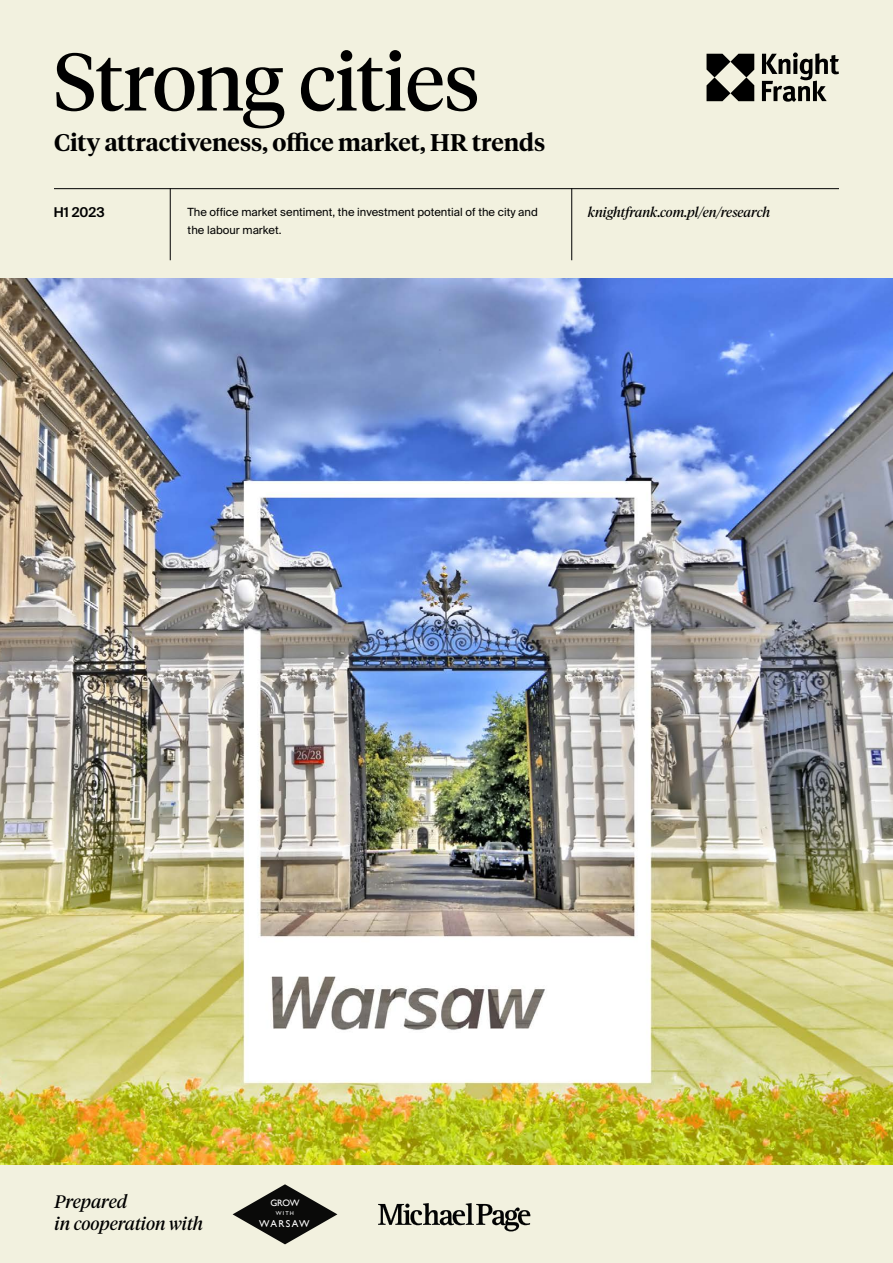
<style>
.page{position:relative;width:893px;height:1263px;background:#fff}
.page>*{position:absolute;margin:0;border:0;box-sizing:border-box;transform-origin:0 0}
.t1{font:81px "Tiempos Headline";letter-spacing:-.01em;color:#000}
.t2{font:600 24px "Tiempos Headline";color:#000}
.t3{font:italic 18px/21.6px "Tiempos Headline";color:#000}
.t4{font:italic 13.5px "Tiempos Headline";color:#000}
.t5{font:600 13.5px "Suisse Intl";color:#000}
.t6{font:11.25px/18px "Suisse Intl";color:#000}
.t7{font:9.9px "Gill Sans";letter-spacing:.135em;color:#fff}
.t8{font:9.3px "Gill Sans";color:#fff}
.t9{font:5.55px "Gill Sans";color:#fff}
</style>
<div class="page">
<div style="left:0;top:0;width:893px;height:342px;background:#f2f1df"></div>
<svg style="left:706px;top:54px;width:48px;height:47px"></svg>
<svg style="left:762px;top:53px;width:77px;height:49px"></svg>
<hr style="left:54px;top:188px;width:785px;height:1px;background:#000">
<hr style="left:170px;top:188px;width:1px;height:72px;background:#000">
<hr style="left:571px;top:188px;width:1px;height:72px;background:#000">
<img style="left:0;top:278px;width:893px;height:888px">
<div style="left:0;top:1166px;width:893px;height:97px;background:#f2f1df"></div>
<svg style="left:378px;top:1203px;width:152px;height:28px"></svg>
<svg style="left:233px;top:1184px;width:104px;height:60px"></svg>
<h1 class="t1" style="left:54px;top:27px;width:428px">Strong cities</h1>
<h2 class="t2" style="left:54px;top:126px;width:493px">City attractiveness, office market, HR trends</h2>
<p class="t5" style="left:54px;top:205px;width:52px">H1 2023</p>
<p class="t6" style="left:188px;top:203px;width:352px">The office market sentiment, the investment potential of the city and the labour market.</p>
<p class="t4" style="left:588px;top:203px;width:184px">knightfrank.com.pl/en/research</p>
<h3 class="t3" style="left:55px;top:1190px;width:150px">Prepared<br>in cooperation with</h3>
<p class="t8" style="left:270px;top:1197px;width:31px">GROW</p>
<p class="t9" style="left:276px;top:1210px;width:20px">WITH</p>
<p class="t7" style="left:259px;top:1217px;width:52px">WARSAW</p>
</div>
